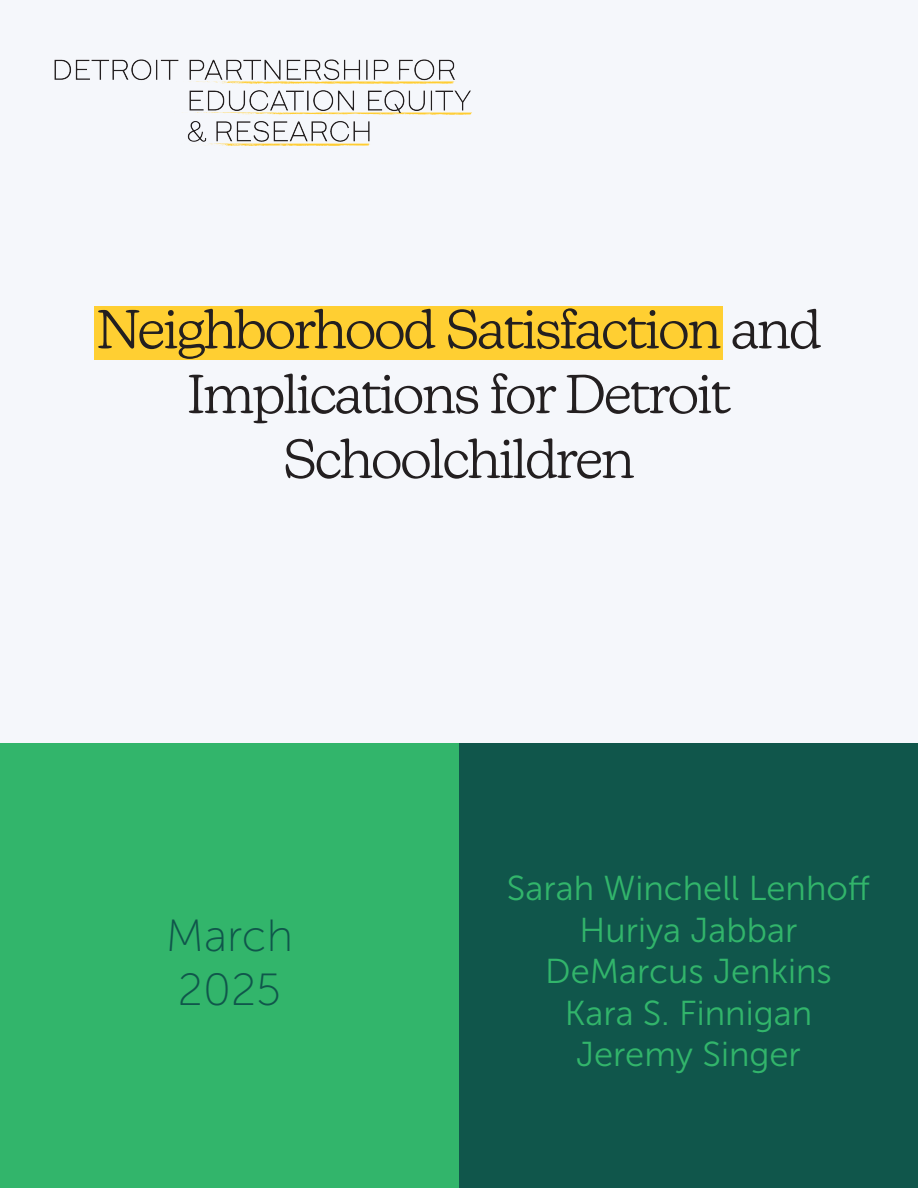
<style>
.page{position:relative;width:918px;height:1188px;background:#f5f7fb}
.page>*{position:absolute;margin:0;border:0;box-sizing:border-box;transform-origin:0 0}
.t1{font:300 54px/64.8px "New Kansas";letter-spacing:-.03em;color:#231f20;text-align:center}
.t2{font:45px "Museo Sans 100";color:#10564b}
.t3{font:34.5px "Museo Sans 300";color:#32b56b}
</style>
<div class="page">
<div style="left:0;top:743px;width:459px;height:445px;background:#32b56b"></div>
<div style="left:459px;top:743px;width:459px;height:445px;background:#10564b"></div>
<img style="left:54px;top:60px;width:418px;height:86px">
<div style="left:94px;top:306px;width:629px;height:54px;background:#ffcf32"></div>
<p class="t1" style="left:97px;top:296px;width:726px">Neighborhood Satisfaction and<br>Implications for Detroit</p>
<p class="t1" style="left:283px;top:426px;width:353px">Schoolchildren</p>
<p class="t2" style="left:166px;top:912px;width:129px">March</p>
<p class="t2" style="left:178px;top:966px;width:105px">2025</p>
<p class="t3" style="left:507px;top:870px;width:365px">Sarah Winchell Lenhoff</p>
<p class="t3" style="left:580px;top:911px;width:219px">Huriya Jabbar</p>
<p class="t3" style="left:545px;top:953px;width:288px">DeMarcus Jenkins</p>
<p class="t3" style="left:565px;top:994px;width:249px">Kara S. Finnigan</p>
<p class="t3" style="left:576px;top:1036px;width:226px">Jeremy Singer</p>
</div>
